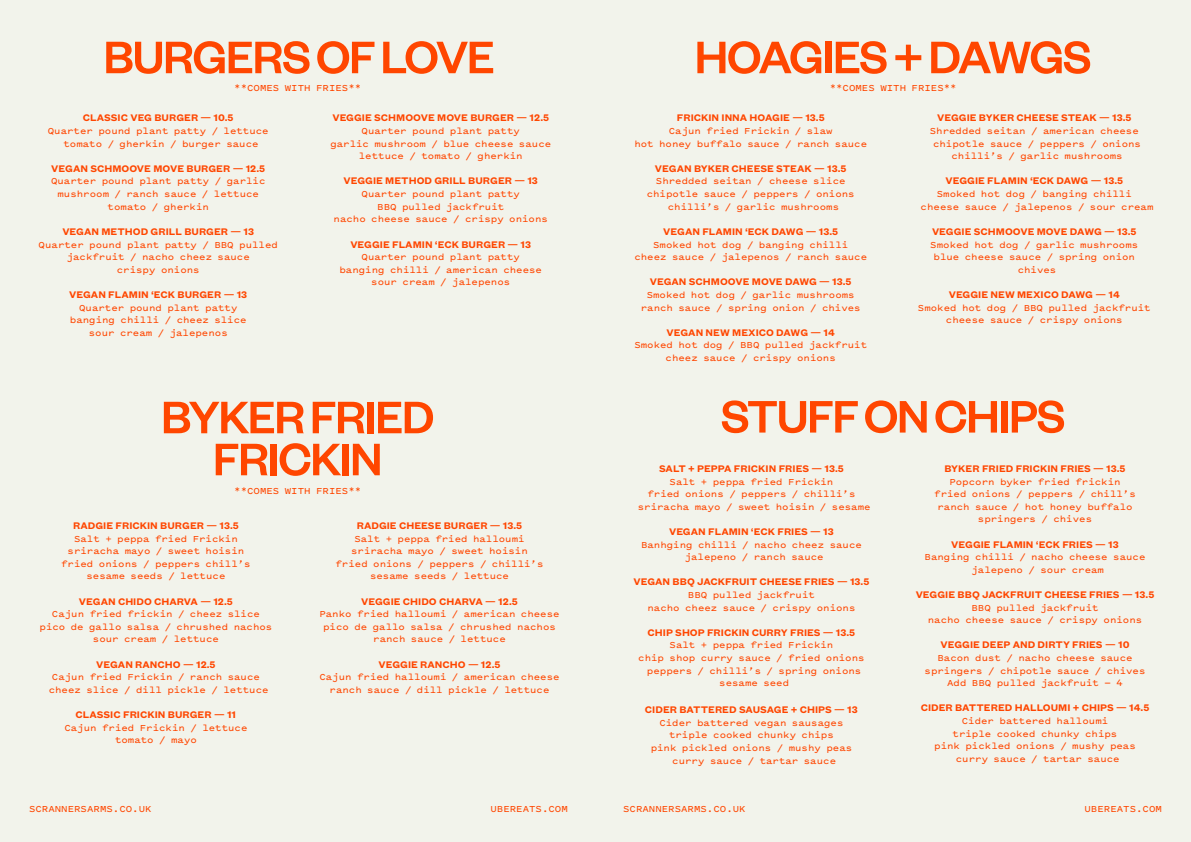
<style>
.page{position:relative;width:1191px;height:842px;background:#f2f3eb}
.page>*{position:absolute;margin:0;border:0;box-sizing:border-box;transform-origin:0 0}
.Founders_60{font:50px "Founders Grotesk Med";letter-spacing:-.025em;color:#ff4600}
.Food_Paragraph_Style_2{font:600 10.5px/12.6px "Pitch Sans";color:#ff4600;text-align:center}
.Food_name{font:600 10.5px "Founders Grotesk Text";color:#ff4600}
</style>
<div class="page">
<p class="Founders_60" style="left:103px;top:26px;width:393px">BURGERS OF LOVE</p>
<p class="Founders_60" style="left:694px;top:26px;width:399px">HOAGIES + DAWGS</p>
<p class="Food_Paragraph_Style_2" style="left:234px;top:81px;width:129px">**COMES WITH FRIES**</p>
<p class="Food_Paragraph_Style_2" style="left:829px;top:81px;width:129px">**COMES WITH FRIES**</p>
<p class="Food_name" style="left:83px;top:111px;width:152px">CLASSIC VEG BURGER — 10.5</p>
<p class="Food_Paragraph_Style_2" style="left:48px;top:124px;width:222px">Quarter pound plant patty / lettuce</p>
<p class="Food_Paragraph_Style_2" style="left:63px;top:137px;width:197px">tomato / gherkin / burger sauce</p>
<p class="Food_name" style="left:51px;top:161px;width:215px">VEGAN SCHMOOVE MOVE BURGER — 12.5</p>
<p class="Food_Paragraph_Style_2" style="left:51px;top:175px;width:216px">Quarter pound plant patty / garlic mushroom / ranch sauce / lettuce</p>
<p class="Food_Paragraph_Style_2" style="left:108px;top:200px;width:103px">tomato / gherkin</p>
<p class="Food_name" style="left:62px;top:224px;width:193px">VEGAN METHOD GRILL BURGER — 13</p>
<p class="Food_Paragraph_Style_2" style="left:39px;top:238px;width:241px">Quarter pound plant patty / BBQ pulled jackfruit / nacho cheez sauce</p>
<p class="Food_Paragraph_Style_2" style="left:117px;top:263px;width:84px">crispy onions</p>
<p class="Food_name" style="left:69px;top:287px;width:180px">VEGAN FLAMIN ‘ECK BURGER — 13</p>
<p class="Food_Paragraph_Style_2" style="left:79px;top:301px;width:160px">Quarter pound plant patty</p>
<p class="Food_Paragraph_Style_2" style="left:70px;top:313px;width:178px">banging chilli / cheez slice sour cream / jalepenos</p>
<p class="Food_name" style="left:332px;top:111px;width:218px">VEGGIE SCHMOOVE MOVE BURGER — 12.5</p>
<p class="Food_Paragraph_Style_2" style="left:361px;top:124px;width:160px">Quarter pound plant patty</p>
<p class="Food_Paragraph_Style_2" style="left:330px;top:137px;width:222px">garlic mushroom / blue cheese sauce lettuce / tomato / gherkin</p>
<p class="Food_name" style="left:343px;top:174px;width:196px">VEGGIE METHOD GRILL BURGER — 13</p>
<p class="Food_Paragraph_Style_2" style="left:361px;top:187px;width:160px">Quarter pound plant patty<br>BBQ pulled jackfruit</p>
<p class="Food_Paragraph_Style_2" style="left:333px;top:212px;width:216px">nacho cheese sauce / crispy onions</p>
<p class="Food_name" style="left:350px;top:237px;width:182px">VEGGIE FLAMIN ‘ECK BURGER — 13</p>
<p class="Food_Paragraph_Style_2" style="left:339px;top:250px;width:204px">Quarter pound plant patty banging chilli / american cheese</p>
<p class="Food_Paragraph_Style_2" style="left:371px;top:275px;width:140px">sour cream / jalepenos</p>
<p class="Founders_60" style="left:161px;top:386px;width:275px">BYKER FRIED</p>
<p class="Founders_60" style="left:213px;top:428px;width:171px">FRICKIN</p>
<p class="Food_Paragraph_Style_2" style="left:234px;top:484px;width:129px">**COMES WITH FRIES**</p>
<p class="Food_name" style="left:73px;top:518px;width:167px">RADGIE FRICKIN BURGER — 13.5</p>
<p class="Food_Paragraph_Style_2" style="left:68px;top:532px;width:178px">Salt + peppa fried Frickin sriracha mayo / sweet hoisin</p>
<p class="Food_Paragraph_Style_2" style="left:61px;top:557px;width:191px">fried onions / peppers chill’s</p>
<p class="Food_Paragraph_Style_2" style="left:86px;top:570px;width:140px">sesame seeds / lettuce</p>
<p class="Food_name" style="left:79px;top:594px;width:155px">VEGAN CHIDO CHARVA — 12.5</p>
<p class="Food_Paragraph_Style_2" style="left:40px;top:607px;width:234px">Cajun fried frickin / cheez slice pico de gallo salsa / chrushed nachos sour cream / lettuce</p>
<p class="Food_name" style="left:96px;top:657px;width:121px">VEGAN RANCHO — 12.5</p>
<p class="Food_Paragraph_Style_2" style="left:49px;top:670px;width:221px">Cajun fried Frickin / ranch sauce cheez slice / dill pickle / lettuce</p>
<p class="Food_name" style="left:76px;top:707px;width:162px">CLASSIC FRICKIN BURGER — 11</p>
<p class="Food_Paragraph_Style_2" style="left:64px;top:721px;width:185px">Cajun fried Frickin / lettuce tomato / mayo</p>
<p class="Food_name" style="left:357px;top:518px;width:167px">RADGIE CHEESE BURGER — 13.5</p>
<p class="Food_Paragraph_Style_2" style="left:351px;top:532px;width:178px">Salt + peppa fried halloumi sriracha mayo / sweet hoisin</p>
<p class="Food_Paragraph_Style_2" style="left:335px;top:557px;width:209px">fried onions / peppers / chilli’s sesame seeds / lettuce</p>
<p class="Food_name" style="left:361px;top:594px;width:158px">VEGGIE CHIDO CHARVA — 12.5</p>
<p class="Food_Paragraph_Style_2" style="left:319px;top:607px;width:242px">Panko fried halloumi / american cheese pico de gallo salsa / chrushed nachos</p>
<p class="Food_Paragraph_Style_2" style="left:373px;top:633px;width:134px">ranch sauce / lettuce</p>
<p class="Food_name" style="left:378px;top:657px;width:124px">VEGGIE RANCHO — 12.5</p>
<p class="Food_Paragraph_Style_2" style="left:319px;top:670px;width:242px">Cajun fried halloumi / american cheese ranch sauce / dill pickle / lettuce</p>
<p class="Food_name" style="left:677px;top:111px;width:149px">FRICKIN INNA HOAGIE — 13.5</p>
<p class="Food_Paragraph_Style_2" style="left:634px;top:124px;width:234px">Cajun fried Frickin / slaw<br>hot honey buffalo sauce / ranch sauce</p>
<p class="Food_name" style="left:655px;top:161px;width:193px">VEGAN BYKER CHEESE STEAK — 13.5</p>
<p class="Food_Paragraph_Style_2" style="left:647px;top:175px;width:209px">Shredded seitan / cheese slice chipotle sauce / peppers / onions chilli’s / garlic mushrooms</p>
<p class="Food_name" style="left:663px;top:224px;width:176px">VEGAN FLAMIN ‘ECK DAWG — 13.5</p>
<p class="Food_Paragraph_Style_2" style="left:653px;top:238px;width:197px">Smoked hot dog / banging chilli</p>
<p class="Food_Paragraph_Style_2" style="left:634px;top:250px;width:234px">cheez sauce / jalepenos / ranch sauce</p>
<p class="Food_name" style="left:650px;top:275px;width:203px">VEGAN SCHMOOVE MOVE DAWG — 13.5</p>
<p class="Food_Paragraph_Style_2" style="left:641px;top:288px;width:221px">Smoked hot dog / garlic mushrooms ranch sauce / spring onion / chives</p>
<p class="Food_name" style="left:666px;top:325px;width:170px">VEGAN NEW MEXICO DAWG — 14</p>
<p class="Food_Paragraph_Style_2" style="left:634px;top:338px;width:234px">Smoked hot dog / BBQ pulled jackfruit</p>
<p class="Food_Paragraph_Style_2" style="left:665px;top:351px;width:172px">cheez sauce / crispy onions</p>
<p class="Food_name" style="left:937px;top:111px;width:196px">VEGGIE BYKER CHEESE STEAK — 13.5</p>
<p class="Food_Paragraph_Style_2" style="left:929px;top:124px;width:210px">Shredded seitan / american cheese</p>
<p class="Food_Paragraph_Style_2" style="left:933px;top:137px;width:209px">chipotle sauce / peppers / onions</p>
<p class="Food_Paragraph_Style_2" style="left:951px;top:149px;width:173px">chilli’s / garlic mushrooms</p>
<p class="Food_name" style="left:945px;top:174px;width:179px">VEGGIE FLAMIN ‘ECK DAWG — 13.5</p>
<p class="Food_Paragraph_Style_2" style="left:920px;top:187px;width:234px">Smoked hot dog / banging chilli cheese sauce / jalepenos / sour cream</p>
<p class="Food_name" style="left:932px;top:224px;width:206px">VEGGIE SCHMOOVE MOVE DAWG — 13.5</p>
<p class="Food_Paragraph_Style_2" style="left:930px;top:238px;width:209px">Smoked hot dog / garlic mushrooms blue cheese sauce / spring onion</p>
<p class="Food_Paragraph_Style_2" style="left:1017px;top:263px;width:40px">chives</p>
<p class="Food_name" style="left:948px;top:287px;width:173px">VEGGIE NEW MEXICO DAWG — 14</p>
<p class="Food_Paragraph_Style_2" style="left:918px;top:301px;width:234px">Smoked hot dog / BBQ pulled jackfruit</p>
<p class="Food_Paragraph_Style_2" style="left:946px;top:313px;width:178px">cheese sauce / crispy onions</p>
<p class="Founders_60" style="left:721px;top:385px;width:346px">STUFF ON CHIPS</p>
<p class="Food_name" style="left:659px;top:461px;width:186px">SALT + PEPPA FRICKIN FRIES — 13.5</p>
<p class="Food_Paragraph_Style_2" style="left:638px;top:475px;width:234px">Salt + peppa fried Frickin<br>fried onions / peppers / chilli’s sriracha mayo / sweet hoisin / sesame</p>
<p class="Food_name" style="left:669px;top:524px;width:166px">VEGAN FLAMIN ‘ECK FRIES — 13</p>
<p class="Food_Paragraph_Style_2" style="left:641px;top:538px;width:222px">Banhging chilli / nacho cheez sauce jalepeno / ranch sauce</p>
<p class="Food_name" style="left:633px;top:575px;width:237px">VEGAN BBQ JACKFRUIT CHEESE FRIES — 13.5</p>
<p class="Food_Paragraph_Style_2" style="left:647px;top:588px;width:209px">BBQ pulled jackfruit<br>nacho cheez sauce / crispy onions</p>
<p class="Food_name" style="left:647px;top:625px;width:209px">CHIP SHOP FRICKIN CURRY FRIES — 13.5</p>
<p class="Food_Paragraph_Style_2" style="left:638px;top:639px;width:228px">Salt + peppa fried Frickin<br>chip shop curry sauce / fried onions peppers / chilli’s / spring onions sesame seed</p>
<p class="Food_name" style="left:645px;top:702px;width:214px">CIDER BATTERED SAUSAGE + CHIPS — 13</p>
<p class="Food_Paragraph_Style_2" style="left:650px;top:716px;width:203px">Cider battered vegan sausages triple cooked chunky chips<br>pink pickled onions / mushy peas curry sauce / tartar sauce</p>
<p class="Food_name" style="left:944px;top:461px;width:183px">BYKER FRIED FRICKIN FRIES — 13.5</p>
<p class="Food_Paragraph_Style_2" style="left:949px;top:475px;width:173px">Popcorn byker fried frickin</p>
<p class="Food_Paragraph_Style_2" style="left:934px;top:487px;width:203px">fried onions / peppers / chill’s</p>
<p class="Food_Paragraph_Style_2" style="left:937px;top:500px;width:197px">ranch sauce / hot honey buffalo</p>
<p class="Food_Paragraph_Style_2" style="left:978px;top:513px;width:116px">springers / chives</p>
<p class="Food_name" style="left:951px;top:537px;width:169px">VEGGIE FLAMIN ‘ECK FRIES — 13</p>
<p class="Food_Paragraph_Style_2" style="left:924px;top:550px;width:222px">Banging chilli / nacho cheese sauce jalepeno / sour cream</p>
<p class="Food_name" style="left:915px;top:587px;width:240px">VEGGIE BBQ JACKFRUIT CHEESE FRIES — 13.5</p>
<p class="Food_Paragraph_Style_2" style="left:927px;top:601px;width:216px">BBQ pulled jackfruit<br>nacho cheese sauce / crispy onions</p>
<p class="Food_name" style="left:940px;top:638px;width:191px">VEGGIE DEEP AND DIRTY FRIES — 10</p>
<p class="Food_Paragraph_Style_2" style="left:937px;top:651px;width:197px">Bacon dust / nacho cheese sauce</p>
<p class="Food_Paragraph_Style_2" style="left:924px;top:664px;width:222px">springers / chipotle sauce / chives</p>
<p class="Food_Paragraph_Style_2" style="left:947px;top:676px;width:177px">Add BBQ pulled jackfruit — 4</p>
<p class="Food_name" style="left:920px;top:701px;width:230px">CIDER BATTERED HALLOUMI + CHIPS — 14.5</p>
<p class="Food_Paragraph_Style_2" style="left:934px;top:714px;width:203px">Cider battered halloumi<br>triple cooked chunky chips<br>pink pickled onions / mushy peas curry sauce / tartar sauce</p>
<p class="Food_Paragraph_Style_2" style="left:29px;top:802px;width:124px">SCRANNERSARMS.CO.UK</p>
<p class="Food_Paragraph_Style_2" style="left:490px;top:802px;width:79px">UBEREATS.COM</p>
<p class="Food_Paragraph_Style_2" style="left:623px;top:802px;width:124px">SCRANNERSARMS.CO.UK</p>
<p class="Food_Paragraph_Style_2" style="left:1084px;top:802px;width:79px">UBEREATS.COM</p>
</div>
